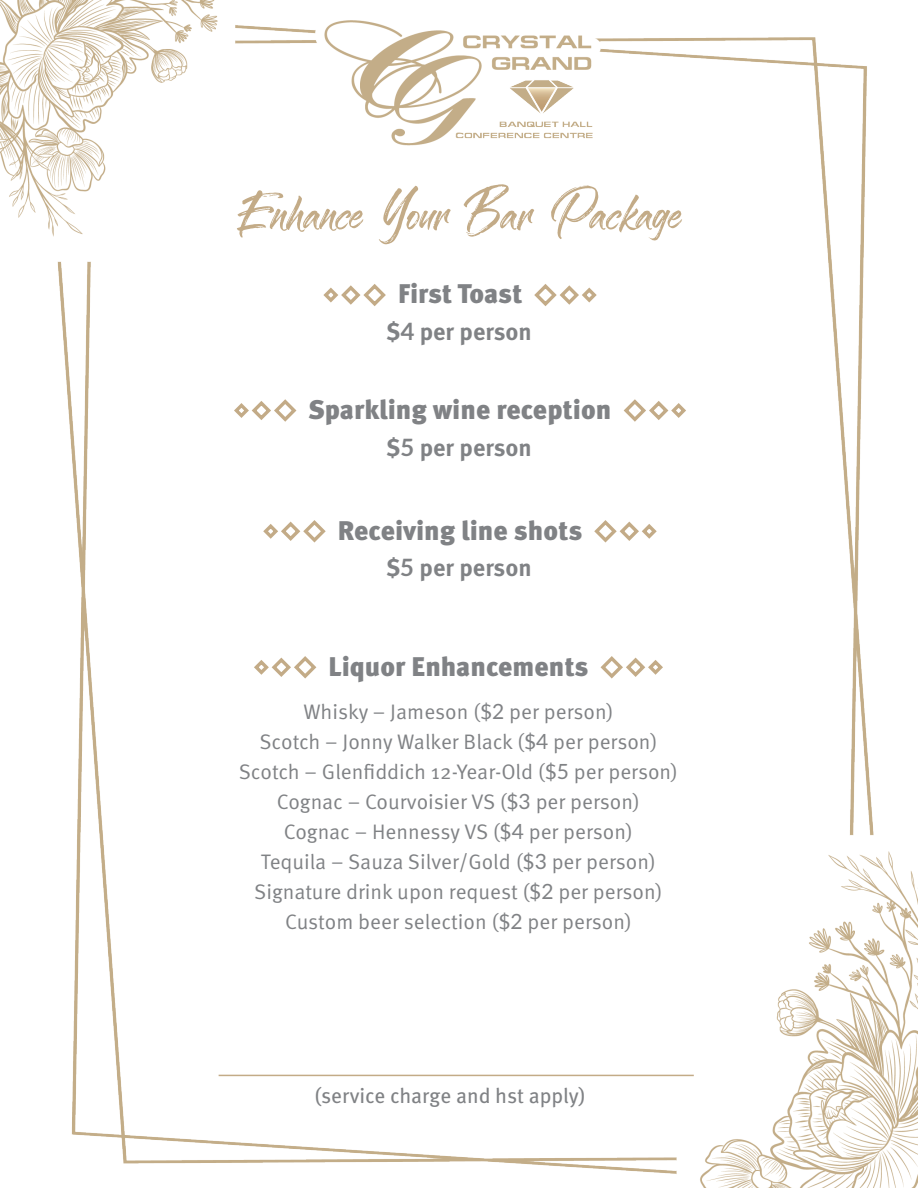
<style>
.page{position:relative;width:918px;height:1188px;background:#fff}
.page>*{position:absolute;margin:0;border:0;box-sizing:border-box;transform-origin:0 0}
.t1{font:82.5px "Sandbrush Pro";color:#c3ab87}
.t2{font:900 27px "Meta Pro";color:#808285}
.t3{font:700 24px "Meta Pro";color:#808285}
.t4{font:21px/30px "Meta Pro";color:#808285;text-align:center}
.t5{font:21px "Meta Pro";color:#808285}
.s1{font-family:"Lato"}
</style>
<div class="page">
<img style="left:0;top:0;width:918px;height:1188px">
<svg style="left:321px;top:281px;width:67px;height:28px"></svg>
<svg style="left:532px;top:281px;width:67px;height:28px"></svg>
<svg style="left:252px;top:654px;width:67px;height:27px"></svg>
<svg style="left:598px;top:654px;width:67px;height:27px"></svg>
<hr style="left:219px;top:1075px;width:475px;height:1px;background:#c3ab87">
<svg style="left:232px;top:397px;width:67px;height:27px"></svg>
<svg style="left:621px;top:397px;width:68px;height:27px"></svg>
<svg style="left:261px;top:518px;width:67px;height:27px"></svg>
<svg style="left:592px;top:518px;width:67px;height:27px"></svg>
<h1 class="t1" style="left:237px;top:170px;width:446px">Enhance Your Bar Package</h1>
<p class="t2" style="left:398px;top:277px;width:126px">First Toast</p>
<p class="t3" style="left:386px;top:317px;width:147px">$<span class="s1">4</span> per person</p>
<p class="t2" style="left:308px;top:392px;width:305px">Sparkling wine reception</p>
<p class="t3" style="left:386px;top:432px;width:147px">$<span class="s1">5</span> per person</p>
<p class="t2" style="left:338px;top:513px;width:246px">Receiving line shots</p>
<p class="t3" style="left:386px;top:553px;width:147px">$<span class="s1">5</span> per person</p>
<p class="t2" style="left:329px;top:649px;width:262px">Liquor Enhancements</p>
<p class="t4" style="left:239px;top:697px;width:441px">Whisky – Jameson ($<span class="s1">2</span> per person)<br>Scotch – Jonny Walker Black ($<span class="s1">4</span> per person)<br>Scotch – Glenfiddich 12-Year-Old ($<span class="s1">5</span> per person)<br>Cognac – Courvoisier VS ($<span class="s1">3</span> per person)<br>Cognac – Hennessy VS ($<span class="s1">4</span> per person)<br>Tequila – Sauza Silver/Gold ($<span class="s1">3</span> per person)<br>Signature drink upon request ($<span class="s1">2</span> per person)<br>Custom beer selection ($<span class="s1">2</span> per person)</p>
<p class="t5" style="left:315px;top:1083px;width:272px">(service charge and hst apply)</p>
</div>
